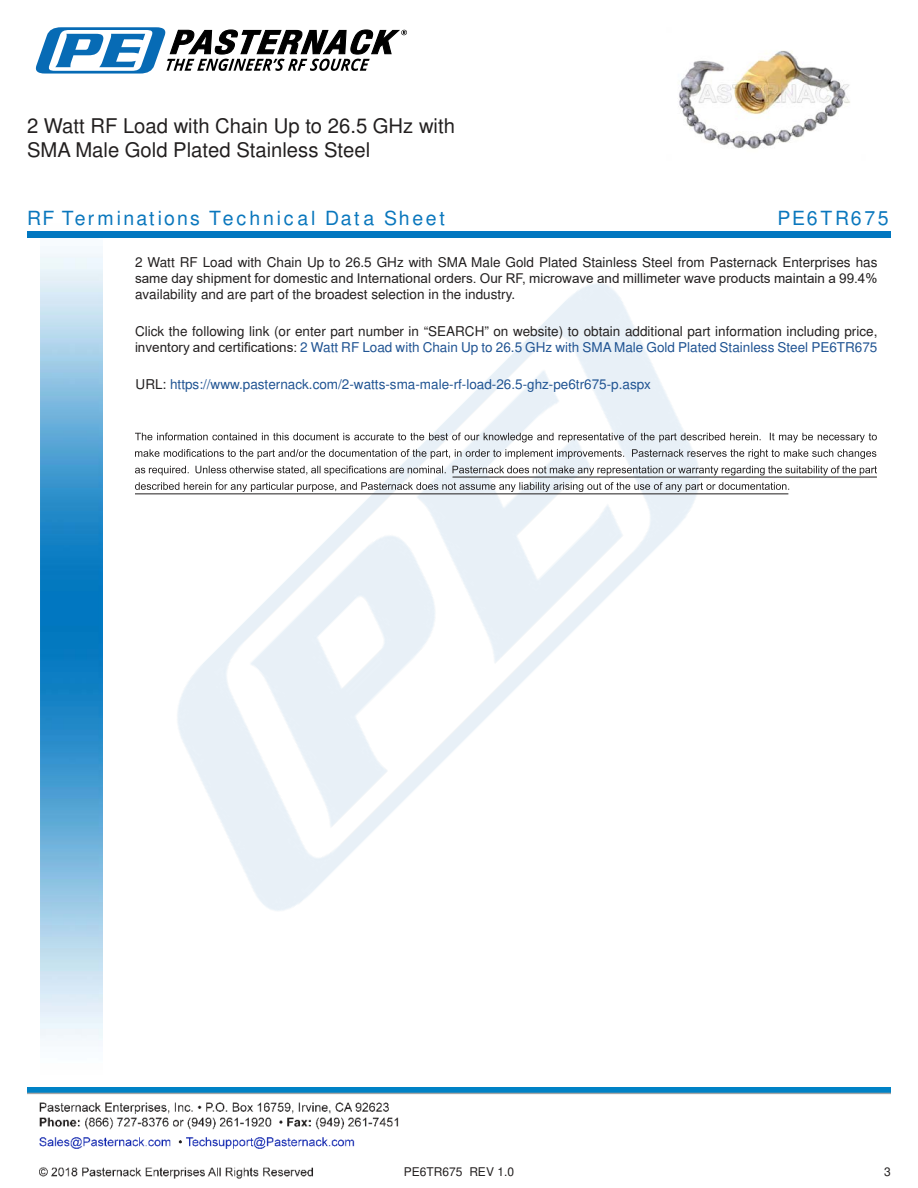
<style>
.page{position:relative;width:918px;height:1188px;background:#fff}
.page>*{position:absolute;margin:0;border:0;box-sizing:border-box;transform-origin:0 0}
.t1{font:20.25px/24.3px "Arial";color:#221f1f}
.t2{font:900 19.5px "Arial";letter-spacing:.14em;color:#0a77bd}
.t3{font:13.5px/16.2px "Arial";color:#221f1f;text-align:justify}
.t4{font:13.5px "Arial";color:#1f5392}
.t5{font:12px "Arial";color:#221f1f}
.s1{color:#1f5392}
.s2{color:#221f1f}
</style>
<div class="page">
<img style="left:39px;top:1102px;width:360px;height:77px">
<img style="left:102px;top:246px;width:719px;height:724px">
<img style="left:40px;top:237px;width:62px;height:804px">
<img style="left:27px;top:1088px;width:864px;height:7px">
<svg style="left:35px;top:27px;width:372px;height:47px"></svg>
<div style="left:27px;top:231px;width:864px;height:6px;background:#0177c0"></div>
<img style="left:678px;top:50px;width:172px;height:99px">
<svg style="left:135px;top:433px;width:742px;height:9px"></svg>
<svg style="left:135px;top:449px;width:741px;height:10px"></svg>
<svg style="left:135px;top:466px;width:742px;height:9px"></svg>
<svg style="left:135px;top:482px;width:654px;height:10px"></svg>
<hr style="left:453px;top:477px;width:424px;height:1px;background:#221f1f">
<hr style="left:135px;top:493px;width:653px;height:1px;background:#221f1f">
<h1 class="t1" style="left:27px;top:116px;width:430px">2 Watt RF Load with Chain Up to 26.5 GHz with<br>SMA Male Gold Plated Stainless Steel</h1>
<h2 class="t2" style="left:27px;top:207px;width:419px">RF Terminations Technical Data Sheet</h2>
<h2 class="t2" style="left:777px;top:207px;width:113px">PE6TR675</h2>
<p class="t3" style="left:135px;top:255px;width:744px">2 Watt RF Load with Chain Up to 26.5 GHz with SMA Male Gold Plated Stainless Steel from Pasternack Enterprises has same day shipment for domestic and International orders. Our RF, microwave and millimeter wave products maintain a 99.4% availability and are part of the broadest selection in the industry.</p>
<p class="t3" style="left:135px;top:324px;width:744px">Click the following link (or enter part number in “SEARCH” on website) to obtain additional part information including price, inventory and certi昀椀cations: <span class="s1">2 Watt RF Load with Chain Up to 26.5 GHz with SMA Male Gold Plated Stainless Steel PE6TR675</span></p>
<p class="t4" style="left:136px;top:379px;width:517px"><span class="s2">URL:</span> https://www.pasternack.com/2-watts-sma-male-rf-load-26.5-ghz-pe6tr675-p.aspx</p>
<p class="t5" style="left:404px;top:1167px;width:112px">PE6TR675 REV 1.0</p>
<p class="t5" style="left:884px;top:1167px;width:8px">3</p>
</div>
